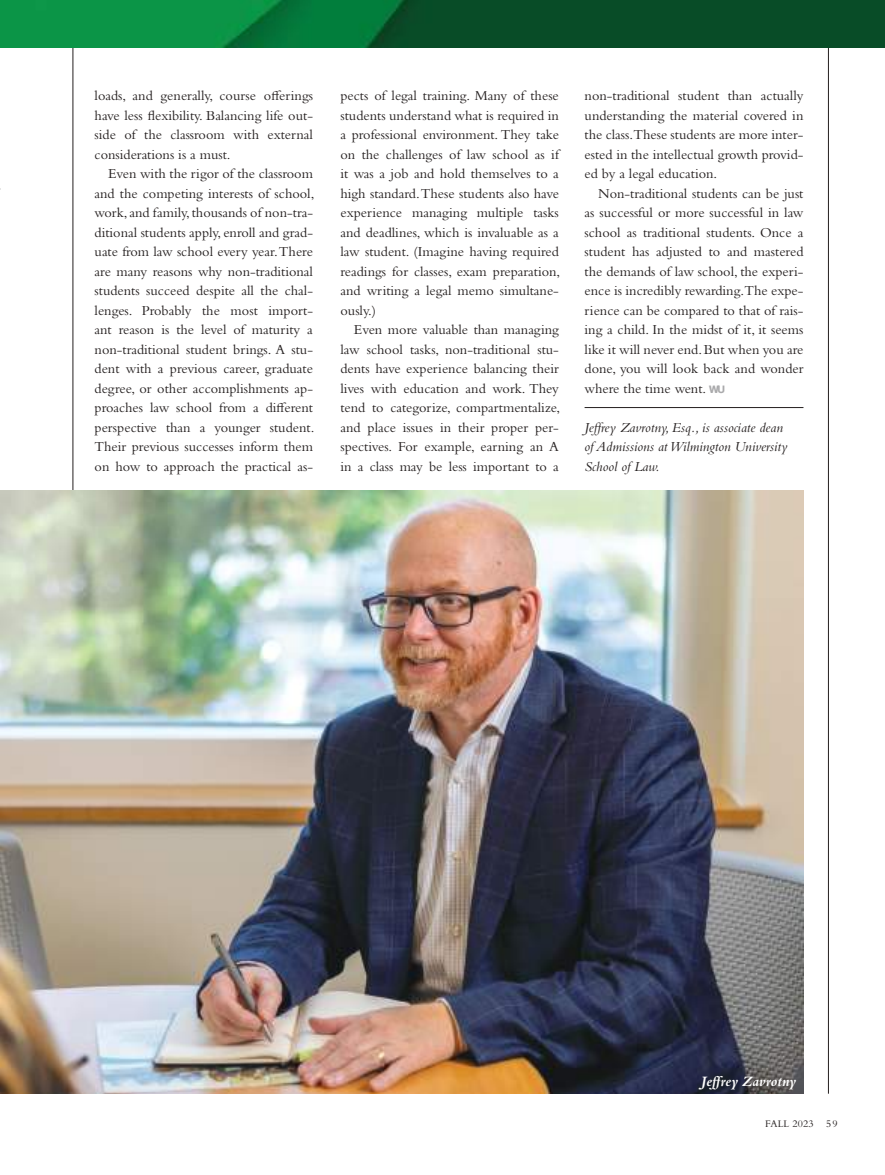
<style>
.page{position:relative;width:885px;height:1175px;background:#fff}
.page>*{position:absolute;margin:0;border:0;box-sizing:border-box;transform-origin:0 0}
.t1{font:italic 700 15px "Bembo Std";color:#fff}
.t2{font:14.25px/19.5px "Bembo Std";color:#241f1f;text-align:justify}
.t3{font:italic 14.25px/19.5px "Bembo Std";color:#241f1f}
.t4{font:10.5px "Bembo Std";letter-spacing:.01em;color:#241f1f}
.s1{font-family:"Korbin";font-weight:900;font-size:10.5px;color:#aaaaac}
</style>
<div class="page">
<hr style="left:73px;top:0;width:1px;height:1093px;background:#241f1f">
<hr style="left:827px;top:0;width:1px;height:1093px;background:#241f1f">
<hr style="left:584px;top:407px;width:219px;height:1px;background:#241f1f">
<img style="left:0;top:490px;width:803px;height:604px">
<img style="left:0;top:0;width:884px;height:47px">
<p class="t2" style="left:94px;top:86px;width:220px">loads, and generally, course offerings have less flexibility. Balancing life out&shy;side of the classroom with external considerations is a must.</p>
<p class="t2" style="left:94px;top:164px;width:221px;text-align:left;text-indent:13px">Even with the rigor of the classroom and the competing interests of school, work, and family, thousands of non-tra&shy;ditional students apply, enroll and grad&shy;uate from law school every year. There are many reasons why non-traditional students succeed despite all the chal&shy;lenges. Probably the most import&shy;ant reason is the level of maturity a non-traditional student brings. A stu&shy;dent with a previous career, graduate degree, or other accomplishments ap&shy;proaches law school from a different perspective than a younger student.<br>Their previous successes inform them on how to approach the practical as-</p>
<p class="t2" style="left:340px;top:86px;width:221px">pects of legal training. Many of these students understand what is required in a professional environment. They take on the challenges of law school as if it was a job and hold themselves to a high standard. These students also have experience managing multiple tasks and deadlines, which is invaluable as a law student. (Imagine having required readings for classes, exam preparation, and writing a legal memo simultane&shy;ously.)</p>
<p class="t2" style="left:340px;top:320px;width:221px;text-indent:13px">Even more valuable than managing law school tasks, non-traditional stu&shy;dents have experience balancing their lives with education and work. They tend to categorize, compartmentalize, and place issues in their proper per&shy;spectives. For example, earning an A in a class may be less important to a</p>
<p class="t2" style="left:584px;top:86px;width:220px">non-traditional student than actually understanding the material covered in the class.These students are more inter&shy;ested in the intellectual growth provid&shy;ed by a legal education.</p>
<p class="t2" style="left:584px;top:183px;width:220px;text-indent:13px">Non-traditional students can be just as successful or more successful in law school as traditional students. Once a student has adjusted to and mastered the demands of law school, the experi&shy;ence is incredibly rewarding.The expe&shy;rience can be compared to that of rais&shy;ing a child. In the midst of it, it seems like it will never end. But when you are done, you will look back and wonder where the time went. <span class="s1">WU</span></p>
<p class="t3" style="left:584px;top:417px;width:204px">Jeffrey Zavrotny, Esq., is associate dean of Admissions at Wilmington University<br>School of Law.</p>
<p class="t1" style="left:701px;top:1072px;width:97px">Jeffrey Zavrotny</p>
<p class="t4" style="left:765px;top:1117px;width:74px">FALL 2023 59</p>
</div>
